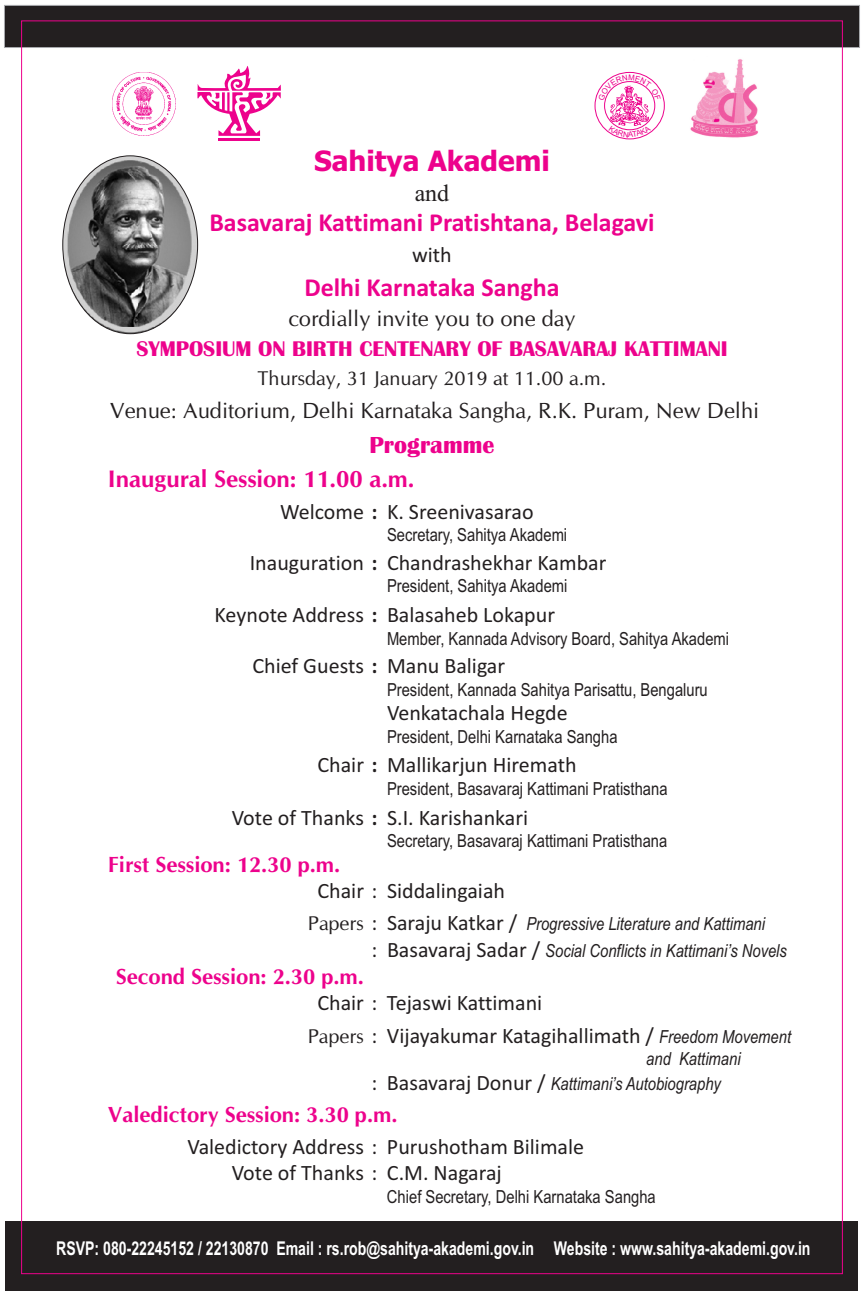
<style>
.page{position:relative;width:864px;height:1296px;background:#fff}
.page>*{position:absolute;margin:0;border:0;box-sizing:border-box;transform-origin:0 0}
.t1{font:700 28px "Tahoma";color:#ed028c}
.t2{font:700 26px "Calibri";color:#ed028c}
.t3{font:700 24px "CG Omega";color:#ed028c}
.t4{font:700 24px "Britannic";color:#ed028c}
.t5{font:24px "Times New Roman";color:#231f20}
.t6{font:22px/32.2px "Calibri";color:#231f20}
.t7{font:22px "CG Omega";color:#231f20}
.t8{font:700 22px "CG Omega";color:#ed028c}
.t9{font:700 22px "Britannic";color:#ed028c}
.t10{font:20px "CG Omega";color:#231f20}
.t11{font:700 19px "Arial Narrow";color:#fff;scale:.9 1}
.t12{font:18px "Arial Narrow";color:#231f20}
.t13{font:italic 18px/26.8px "Arial Narrow";color:#231f20}
.s1{font-weight:700}
.s2{font-family:"CG Omega";font-style:normal;font-size:20px}
.s3{font-family:"Calibri";font-style:normal;font-size:22px}
.s4{font-family:"CG Omega";font-size:20px}
.s5{font-family:"Arial Narrow";font-style:italic;font-size:18px}
</style>
<div class="page">
<svg style="left:4px;top:5px;width:856px;height:43px;background:#2e2429"></svg>
<div style="left:6px;top:1221px;width:852px;height:70px;background:#231f20"></div>
<img style="left:63px;top:156px;width:135px;height:178px;border-radius:50%">
<hr style="left:219px;top:138px;width:41px;height:3px;background:#ed028c">
<svg style="left:197px;top:66px;width:84px;height:70px"></svg>
<img style="left:112px;top:73px;width:63px;height:62px">
<img style="left:690px;top:59px;width:68px;height:79px">
<div style="left:595px;top:72px;width:70px;height:67px;border:1px solid #ed028c;border-radius:50%"></div>
<svg style="left:598px;top:75px;width:63px;height:62px"></svg>
<p class="t1" style="left:314px;top:150px;width:237px">Sahitya Akademi</p>
<p class="t2" style="left:209px;top:212px;width:447px">Basavaraj Kattimani Pratishtana, Belagavi</p>
<p class="t5" style="left:415px;top:184px;width:36px">and</p>
<p class="t6" style="left:412px;top:240px;width:41px">with</p>
<p class="t2" style="left:304px;top:276px;width:257px">Delhi Karnataka Sangha</p>
<p class="t7" style="left:288px;top:310px;width:289px">cordially invite you to one day</p>
<p class="t10" style="left:258px;top:370px;width:350px">Thursday, 31 January 2019 at 11.00 a.m.</p>
<p class="t7" style="left:110px;top:402px;width:651px">Venue: Auditorium, Delhi Karnataka Sangha, R.K. Puram, New Delhi</p>
<p class="t9" style="left:136px;top:341px;width:593px">SYMPOSIUM ON BIRTH CENTENARY OF BASAVARAJ KATTIMANI</p>
<p class="t4" style="left:370px;top:437px;width:126px">Programme</p>
<p class="t3" style="left:108px;top:469px;width:308px">Inaugural Session: 11.00 a.m.</p>
<p class="t6" style="left:280px;top:497px;width:255px">Welcome <span class="s1">:</span> K. Sreenivasarao</p>
<p class="t12" style="left:387px;top:528px;width:182px">Secretary, Sahitya Akademi</p>
<p class="t6" style="left:250px;top:548px;width:358px">Inauguration <span class="s1">:</span> Chandrashekhar Kambar</p>
<p class="t12" style="left:387px;top:579px;width:182px">President, Sahitya Akademi</p>
<p class="t6" style="left:215px;top:600px;width:342px">Keynote Address <span class="s1">:</span> Balasaheb Lokapur</p>
<p class="t12" style="left:387px;top:631px;width:344px">Member, Kannada Advisory Board, Sahitya Akademi</p>
<p class="t6" style="left:253px;top:651px;width:254px">Chief Guests <span class="s1">:</span> Manu Baligar</p>
<p class="t12" style="left:387px;top:682px;width:322px">President, Kannada Sahitya Parisattu, Bengaluru</p>
<p class="t6" style="left:387px;top:699px;width:182px">Venkatachala Hegde</p>
<p class="t12" style="left:387px;top:730px;width:232px">President, Delhi Karnataka Sangha</p>
<p class="t6" style="left:317px;top:751px;width:261px">Chair <span class="s1">:</span> Mallikarjun Hiremath</p>
<p class="t12" style="left:387px;top:782px;width:282px">President, Basavaraj Kattimani Pratisthana</p>
<p class="t6" style="left:232px;top:803px;width:298px">Vote of Thanks <span class="s1">:</span> S.I. Karishankari</p>
<p class="t12" style="left:387px;top:834px;width:282px">Secretary, Basavaraj Kattimani Pratisthana</p>
<p class="t6" style="left:317px;top:877px;width:189px">Chair : Siddalingaiah</p>
<p class="t13" style="left:372px;top:912px;width:417px;text-indent:-64px"><span class="s2">Papers</span> <span class="s3">: Saraju Katkar /</span> Progressive Literature and Kattimani<br><span class="s3">: Basavaraj Sadar /</span> Social Conflicts in Kattimani’s Novels</p>
<p class="t6" style="left:308px;top:989px;width:485px;text-indent:10px">Chair : Tejaswi Kattimani<br><span class="s4">Papers</span> : Vijayakumar Katagihallimath / <span class="s5">Freedom Movement</span></p>
<p class="t13" style="left:372px;top:1048px;width:371px;line-height:24.8px;text-indent:275px">and Kattimani <span class="s3">: Basavaraj Donur /</span> Kattimani’s Autobiography</p>
<p class="t8" style="left:108px;top:855px;width:234px">First Session: 12.30 p.m.</p>
<p class="t8" style="left:116px;top:968px;width:250px">Second Session: 2.30 p.m.</p>
<p class="t8" style="left:108px;top:1105px;width:291px">Valedictory Session: 3.30 p.m.</p>
<p class="t6" style="left:232px;top:1135px;width:354px;line-height:26.8px;text-indent:-44px">Valedictory Address : Purushotham Bilimale<br>Vote of Thanks : C.M. Nagaraj</p>
<p class="t12" style="left:387px;top:1190px;width:270px">Chief Secretary, Delhi Karnataka Sangha</p>
<p class="t11" style="left:56px;top:1241px;width:840px">RSVP: 080-22245152 / 22130870 Email : rs.rob@sahitya-akademi.gov.in Website : www.sahitya-akademi.gov.in</p>
</div>
